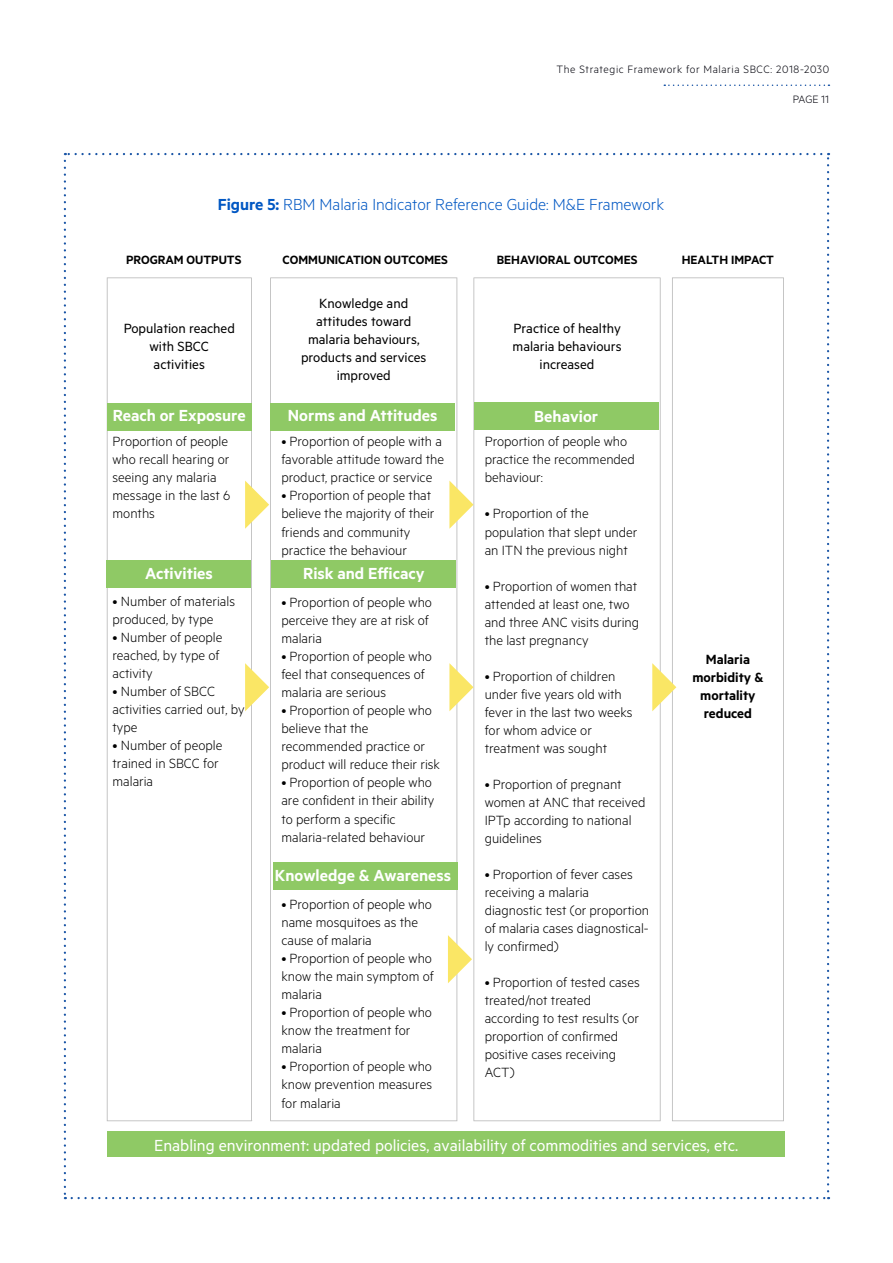
<style>
.page{position:relative;width:893px;height:1263px;background:#fff}
.page>*{position:absolute;margin:0;border:0;box-sizing:border-box;transform-origin:0 0}
.t1{font:600 18px "Metric";color:#fff}
.t2{font:18px "Metric";color:#fff}
.Body_Copy{font:300 18px "Metric";color:#0057c3}
.t3{font:300 15px/18px "Metric";color:#000}
.t4{font:15px/18px "Metric";color:#000;text-align:center}
.t5{font:600 15px/18px "Metric";color:#000;text-align:center}
.t6{font:600 13.5px "Metric";color:#000}
.t7{font:300 12px "Metric";letter-spacing:.05em;color:#00000a}
.s1{font-weight:600}
</style>
<div class="page">
<svg style="left:664px;top:85px;width:165px;height:1px"></svg>
<svg style="left:64px;top:161px;width:2px;height:1038px"></svg>
<svg style="left:72px;top:1197px;width:757px;height:2px"></svg>
<svg style="left:827px;top:153px;width:2px;height:1038px"></svg>
<svg style="left:65px;top:153px;width:756px;height:2px"></svg>
<svg style="left:672px;top:277px;width:112px;height:844px"></svg>
<svg style="left:107px;top:277px;width:145px;height:844px"></svg>
<svg style="left:270px;top:277px;width:187px;height:844px"></svg>
<svg style="left:473px;top:277px;width:188px;height:844px"></svg>
<div style="left:107px;top:403px;width:144px;height:27px;background:#8fc965"></div>
<div style="left:270px;top:403px;width:185px;height:27px;background:#8fc965"></div>
<div style="left:474px;top:403px;width:185px;height:27px;background:#8fc965"></div>
<div style="left:107px;top:561px;width:144px;height:27px;background:#8fc965"></div>
<div style="left:271px;top:561px;width:185px;height:27px;background:#8fc965"></div>
<div style="left:273px;top:863px;width:184px;height:27px;background:#8fc965"></div>
<div style="left:107px;top:1131px;width:678px;height:26px;background:#8fc965"></div>
<svg style="left:245px;top:481px;width:24px;height:48px"></svg>
<svg style="left:245px;top:663px;width:24px;height:48px"></svg>
<svg style="left:449px;top:481px;width:24px;height:48px"></svg>
<svg style="left:449px;top:663px;width:24px;height:48px"></svg>
<svg style="left:448px;top:935px;width:24px;height:48px"></svg>
<svg style="left:652px;top:663px;width:24px;height:48px"></svg>
<p class="t7" style="left:556px;top:62px;width:274px">The Strategic Framework for Malaria SBCC: 2018-2030</p>
<p class="t7" style="left:793px;top:92px;width:38px">PAGE 11</p>
<p class="Body_Copy" style="left:218px;top:194px;width:448px"><span class="s1">Figure 5:</span> RBM Malaria Indicator Reference Guide: M&amp;E Framework</p>
<p class="t6" style="left:126px;top:252px;width:117px">PROGRAM OUTPUTS</p>
<p class="t6" style="left:283px;top:252px;width:167px">COMMUNICATION OUTCOMES</p>
<p class="t6" style="left:497px;top:252px;width:142px">BEHAVIORAL OUTCOMES</p>
<p class="t6" style="left:682px;top:252px;width:94px">HEALTH IMPACT</p>
<p class="t4" style="left:124px;top:319px;width:113px">Population reached with SBCC activities</p>
<p class="t4" style="left:301px;top:294px;width:127px">Knowledge and attitudes toward malaria behaviours, products and services improved</p>
<p class="t4" style="left:513px;top:319px;width:110px">Practice of healthy malaria behaviours increased</p>
<p class="t1" style="left:113px;top:405px;width:134px">Reach or Exposure</p>
<p class="t1" style="left:288px;top:405px;width:151px">Norms and Attitudes</p>
<p class="t1" style="left:534px;top:405px;width:65px">Behavior</p>
<p class="t3" style="left:113px;top:432px;width:119px">Proportion of people who recall hearing or seeing any malaria message in the last 6 months</p>
<p class="t3" style="left:281px;top:432px;width:164px">• Proportion of people with a favorable attitude toward the product, practice or service</p>
<p class="t3" style="left:281px;top:486px;width:155px">• Proportion of people that believe the majority of their friends and community practice the behaviour</p>
<p class="t1" style="left:145px;top:563px;width:69px">Activities</p>
<p class="t1" style="left:303px;top:563px;width:123px">Risk and Efficacy</p>
<p class="t3" style="left:113px;top:591px;width:124px">• Number of materials produced, by type</p>
<p class="t3" style="left:113px;top:627px;width:111px">• Number of people reached, by type of activity</p>
<p class="t3" style="left:113px;top:681px;width:133px">• Number of SBCC activities carried out, by type</p>
<p class="t3" style="left:113px;top:735px;width:111px">• Number of people trained in SBCC for malaria</p>
<p class="t3" style="left:281px;top:593px;width:152px">• Proportion of people who perceive they are at risk of malaria</p>
<p class="t3" style="left:281px;top:647px;width:152px">• Proportion of people who feel that consequences of malaria are serious</p>
<p class="t3" style="left:281px;top:701px;width:160px">• Proportion of people who believe that the recommended practice or product will reduce their risk</p>
<p class="t3" style="left:281px;top:773px;width:155px">• Proportion of people who are confident in their ability to perform a specific malaria-related behaviour</p>
<p class="t1" style="left:275px;top:865px;width:178px">Knowledge &amp; Awareness</p>
<p class="t3" style="left:281px;top:895px;width:152px">• Proportion of people who name mosquitoes as the cause of malaria</p>
<p class="t3" style="left:281px;top:949px;width:154px;text-align:justify">• Proportion of people who know the main symptom of malaria</p>
<p class="t3" style="left:281px;top:1003px;width:152px">• Proportion of people who know the treatment for malaria</p>
<p class="t3" style="left:281px;top:1057px;width:152px;text-align:justify">• Proportion of people who know prevention measures for malaria</p>
<p class="t3" style="left:485px;top:432px;width:152px">Proportion of people who practice the recommended behaviour:</p>
<p class="t3" style="left:485px;top:504px;width:154px">• Proportion of the population that slept under an ITN the previous night</p>
<p class="t3" style="left:485px;top:576px;width:156px">• Proportion of women that attended at least one, two and three ANC visits during the last pregnancy</p>
<p class="t3" style="left:485px;top:666px;width:149px">• Proportion of children under five years old with fever in the last two weeks for whom advice or treatment was sought</p>
<p class="t3" style="left:485px;top:775px;width:162px">• Proportion of pregnant women at ANC that received<br>IPTp according to national guidelines</p>
<p class="t3" style="left:485px;top:865px;width:166px">• Proportion of fever cases receiving a malaria diagnostic test (or proportion of malaria cases diagnostical&shy;ly confirmed)</p>
<p class="t3" style="left:485px;top:973px;width:157px">• Proportion of tested cases treated/not treated according to test results (or proportion of confirmed positive cases receiving<br>ACT)</p>
<p class="t5" style="left:692px;top:650px;width:73px">Malaria morbidity &amp; mortality reduced</p>
<p class="t2" style="left:154px;top:1134px;width:586px">Enabling environment: updated policies, availability of commodities and services, etc.</p>
</div>
